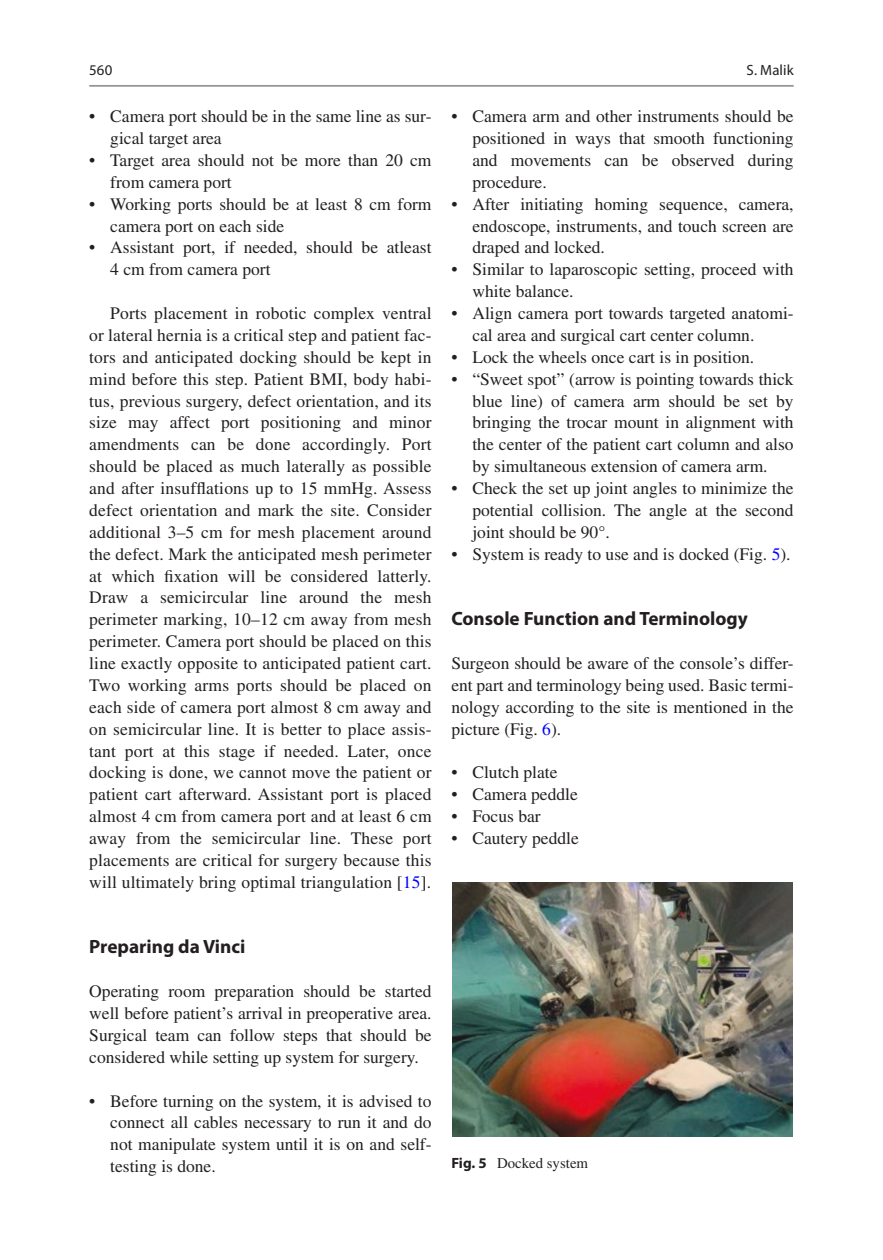
<style>
.page{position:relative;width:883px;height:1260px;background:#fff}
.page>*{position:absolute;margin:0;border:0;box-sizing:border-box;transform-origin:0 0}
._2_hd{font:700 19.25px "Myriad Pro";color:#231f20}
.Text{font:17.5px/21.9px "Times LT Std";color:#231f20}
.Text_flush{font:17.5px/21.9px "Times LT Std";color:#231f20;text-align:justify}
.t1{font:14.88px "Times LT Std";color:#231f20}
.t2{font:14.88px "Myriad Pro";letter-spacing:.005em;color:#231f20}
.s1{color:#00f}
.s2{font-family:"Myriad Pro";font-weight:700}
</style>
<div class="page">
<img style="left:452px;top:882px;width:341px;height:254px">
<hr style="left:89px;top:85px;width:705px;height:2px;background:#939598">
<p class="t2" style="left:89px;top:61px;width:25px">560</p>
<p class="Text" style="left:110px;top:105px;width:323px;text-indent:-21px">• Camera port should be in the same line as sur&shy;gical target area</p>
<p class="Text" style="left:110px;top:149px;width:323px;text-indent:-21px">• Target area should not be more than 20 cm from camera port</p>
<p class="Text" style="left:110px;top:193px;width:323px;text-indent:-21px">• Working ports should be at least 8 cm form camera port on each side</p>
<p class="Text" style="left:110px;top:237px;width:323px;text-indent:-21px">• Assistant port, if needed, should be atleast<br>4 cm from camera port</p>
<p class="Text" style="left:89px;top:302px;width:344px;text-align:justify;text-indent:21px">Ports placement in robotic complex ventral or lateral hernia is a critical step and patient fac&shy;tors and anticipated docking should be kept in mind before this step. Patient BMI, body habi&shy;tus, previous surgery, defect orientation, and its size may affect port positioning and minor amendments can be done accordingly. Port should be placed as much laterally as possible and after insufflations up to 15 mmHg. Assess defect orientation and mark the site. Consider additional 3–5 cm for mesh placement around the defect. Mark the anticipated mesh perimeter at which fixation will be considered latterly.<br>Draw a semicircular line around the mesh perimeter marking, 10–12 cm away from mesh perimeter. Camera port should be placed on this line exactly opposite to anticipated patient cart.<br>Two working arms ports should be placed on each side of camera port almost 8 cm away and on semicircular line. It is better to place assis&shy;tant port at this stage if needed. Later, once docking is done, we cannot move the patient or patient cart afterward. Assistant port is placed almost 4 cm from camera port and at least 6 cm away from the semicircular line. These port placements are critical for surgery because this will ultimately bring optimal triangulation [<span class="s1">15</span>].</p>
<h3 class="_2_hd" style="left:89px;top:934px;width:158px">Preparing da Vinci</h3>
<p class="Text_flush" style="left:89px;top:980px;width:344px">Operating room preparation should be started well before patient’s arrival in preoperative area.<br>Surgical team can follow steps that should be considered while setting up system for surgery.</p>
<p class="Text" style="left:110px;top:1090px;width:323px;text-align:justify;text-indent:-21px">• Before turning on the system, it is advised to connect all cables necessary to run it and do not manipulate system until it is on and self&shy;testing is done.</p>
<p class="t2" style="left:747px;top:61px;width:49px">S. Malik</p>
<p class="Text" style="left:472px;top:105px;width:323px;text-align:justify;text-indent:-21px">• Camera arm and other instruments should be positioned in ways that smooth functioning and movements can be observed during procedure.</p>
<p class="Text" style="left:472px;top:193px;width:323px;text-align:justify;text-indent:-21px">• After initiating homing sequence, camera, endoscope, instruments, and touch screen are draped and locked.</p>
<p class="Text" style="left:472px;top:258px;width:323px;text-indent:-21px">• Similar to laparoscopic setting, proceed with white balance.</p>
<p class="Text" style="left:472px;top:302px;width:323px;text-indent:-21px">• Align camera port towards targeted anatomi&shy;cal area and surgical cart center column.</p>
<p class="Text" style="left:451px;top:346px;width:304px">• Lock the wheels once cart is in position.</p>
<p class="Text" style="left:472px;top:368px;width:323px;text-align:justify;text-indent:-21px">• “Sweet spot” (arrow is pointing towards thick blue line) of camera arm should be set by bringing the trocar mount in alignment with the center of the patient cart column and also by simultaneous extension of camera arm.</p>
<p class="Text" style="left:472px;top:477px;width:323px;text-align:justify;text-indent:-21px">• Check the set up joint angles to minimize the potential collision. The angle at the second joint should be 90°.</p>
<p class="Text" style="left:451px;top:543px;width:341px">• System is ready to use and is docked (Fig. <span class="s1">5</span>).</p>
<h3 class="_2_hd" style="left:451px;top:606px;width:298px">Console Function and Terminology</h3>
<p class="Text_flush" style="left:451px;top:652px;width:344px">Surgeon should be aware of the console’s differ&shy;ent part and terminology being used. Basic termi&shy;nology according to the site is mentioned in the picture (Fig. <span class="s1">6</span>).</p>
<p class="Text" style="left:451px;top:762px;width:108px">• Clutch plate</p>
<p class="Text" style="left:451px;top:783px;width:128px">• Camera peddle</p>
<p class="Text" style="left:451px;top:805px;width:91px">• Focus bar</p>
<p class="Text" style="left:451px;top:827px;width:129px">• Cautery peddle</p>
<p class="t1" style="left:451px;top:1154px;width:138px"><span class="s2">Fig. 5</span> Docked system</p>
</div>
